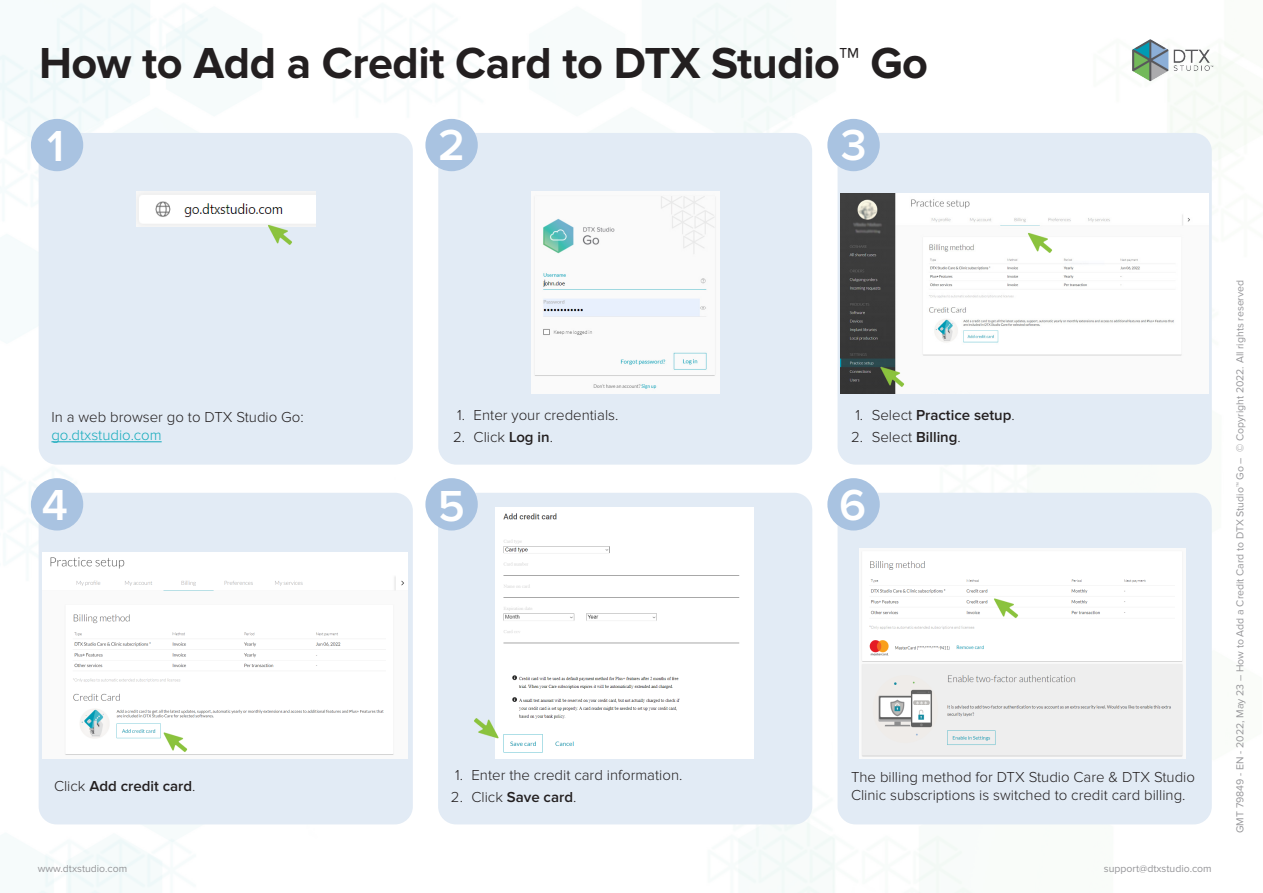
<style>
.page{position:relative;width:1263px;height:893px;background:#fff}
.page>*{position:absolute;margin:0;border:0;box-sizing:border-box;transform-origin:0 0}
.Header_1{font:700 45px "Proxima Nova";letter-spacing:-.01em;color:#231f20}
.t1{font:600 45px "Proxima Nova";color:#fff}
.Body{font:300 15px/18px "Proxima Nova";color:#231f20}
.Body-2{font:600 15px "Proxima Nova";color:#231f20}
.t2{font:10.5px "Proxima Nova";color:#969699}
.s1{color:#15abbc}
.s2{font-weight:600}
.s3{font-weight:300}
</style>
<div class="page">
<div style="left:837px;top:493px;width:375px;height:331px;background:#e2ebf5;border-radius:18px"></div>
<div style="left:39px;top:133px;width:374px;height:332px;background:#e2ebf5;border-radius:18px"></div>
<img style="left:1114px;top:21px;width:114px;height:72px">
<div style="left:837px;top:133px;width:375px;height:332px;background:#e2ebf5;border-radius:18px"></div>
<div style="left:39px;top:493px;width:374px;height:331px;background:#e2ebf5;border-radius:18px"></div>
<div style="left:438px;top:493px;width:374px;height:331px;background:#e2ebf5;border-radius:18px"></div>
<div style="left:438px;top:133px;width:374px;height:332px;background:#e2ebf5;border-radius:18px"></div>
<div style="left:31px;top:119px;width:52px;height:52px;background:#a9c3e1;border-radius:50%"></div>
<div style="left:425px;top:119px;width:53px;height:52px;background:#a9c3e1;border-radius:50%"></div>
<div style="left:827px;top:119px;width:53px;height:52px;background:#a9c3e1;border-radius:50%"></div>
<div style="left:31px;top:478px;width:52px;height:52px;background:#a9c3e1;border-radius:50%"></div>
<div style="left:425px;top:478px;width:53px;height:52px;background:#a9c3e1;border-radius:50%"></div>
<div style="left:827px;top:478px;width:53px;height:52px;background:#a9c3e1;border-radius:50%"></div>
<hr style="left:51px;top:442px;width:111px;height:1px;background:#15abbc">
<img style="left:531px;top:192px;width:189px;height:201px">
<img style="left:859px;top:549px;width:327px;height:209px">
<img style="left:978px;top:580px;width:42px;height:43px">
<img style="left:841px;top:193px;width:367px;height:200px">
<div style="left:43px;top:553px;width:365px;height:205px;background:#fff"></div>
<img style="left:864px;top:349px;width:43px;height:42px">
<img style="left:1012px;top:214px;width:42px;height:43px">
<img style="left:495px;top:507px;width:259px;height:251px">
<img style="left:474px;top:714px;width:29px;height:32px">
<img style="left:147px;top:715px;width:43px;height:42px">
<img style="left:136px;top:192px;width:179px;height:34px">
<img style="left:251px;top:208px;width:43px;height:37px">
<p class="Header_1" style="left:39px;top:43px;width:891px">How to Add a Credit Card to DTX Studio™ Go</p>
<h1 class="t1" style="left:47px;top:126px;width:19px">1</h1>
<h1 class="t1" style="left:438px;top:124px;width:28px">2</h1>
<h1 class="t1" style="left:841px;top:124px;width:27px">3</h1>
<p class="Body" style="left:51px;top:408px;width:254px">In a web browser go to DTX Studio Go: <span class="s1">go.dtxstudio.com</span></p>
<p class="Body" style="left:457px;top:406px;width:163px">1. Enter your credentials.</p>
<p class="Body" style="left:453px;top:429px;width:101px">2. Click <span class="s2">Log in</span>.</p>
<p class="Body-2" style="left:855px;top:408px;width:161px"><span class="s3">1. Select</span> Practice setup<span class="s3">.</span></p>
<p class="Body" style="left:851px;top:429px;width:111px">2. Select <span class="s2">Billing</span>.</p>
<h1 class="t1" style="left:42px;top:484px;width:28px">4</h1>
<h1 class="t1" style="left:438px;top:485px;width:28px">5</h1>
<h1 class="t1" style="left:839px;top:484px;width:29px">6</h1>
<p class="Body-2" style="left:54px;top:779px;width:143px"><span class="s3">Click</span> Add credit card<span class="s3">.</span></p>
<p class="Body" style="left:455px;top:766px;width:229px">1. Enter the credit card information.</p>
<p class="Body" style="left:451px;top:788px;width:127px">2. Click <span class="s2">Save card</span>.</p>
<p class="Body" style="left:851px;top:768px;width:345px">The billing method for DTX Studio Care &amp; DTX Studio<br>Clinic subscriptions is switched to credit card billing.</p>
<p class="t2" style="left:38px;top:863px;width:91px">www.dtxstudio.com</p>
<p class="t2" style="left:1104px;top:863px;width:109px">support@dtxstudio.com</p>
<p class="t2" style="left:1235px;top:833px;width:555px;rotate:-90deg">GMT 79849 - EN - 2022, May 23 – How to Add a Credit Card to DTX Studio™ Go – © Copyright 2022. All rights reserved</p>
</div>
